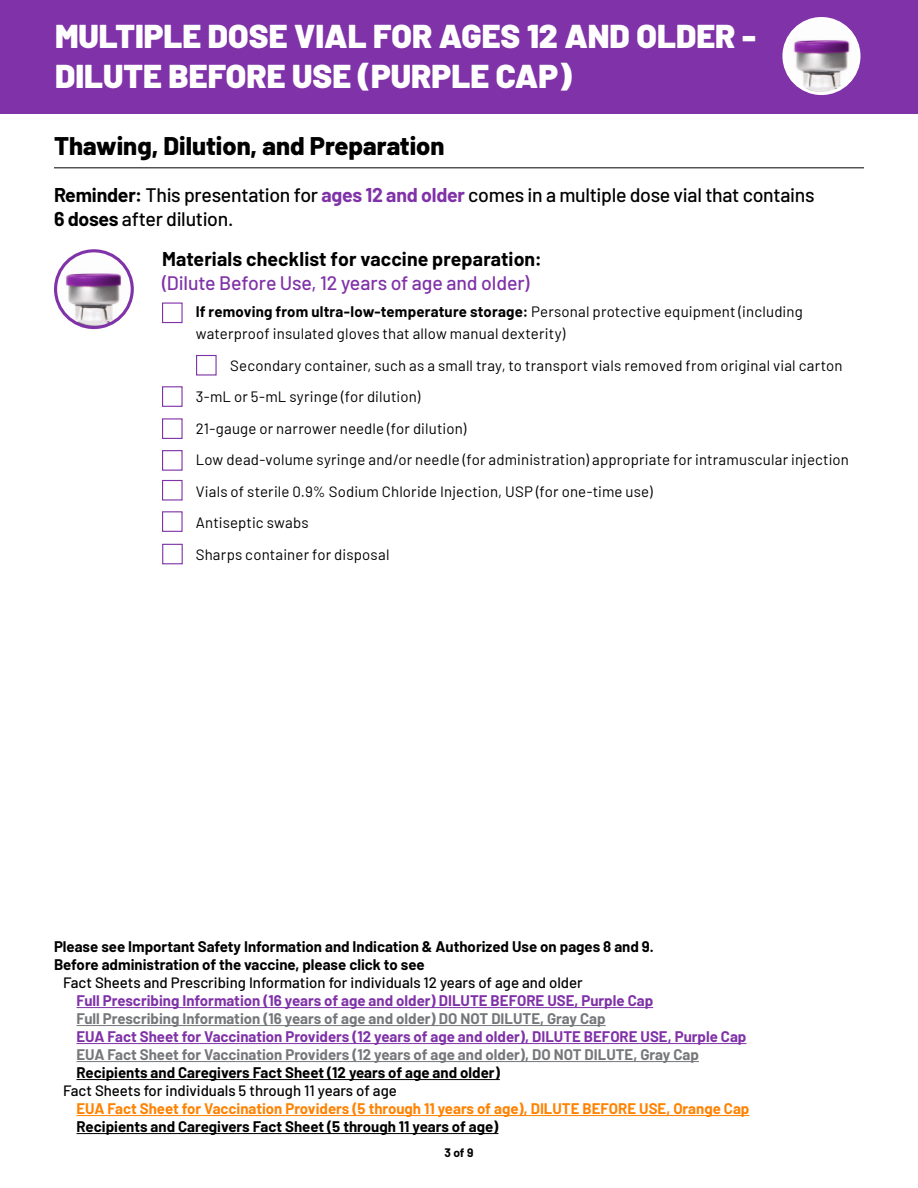
<style>
.page{position:relative;width:918px;height:1188px;background:#fff}
.page>*{position:absolute;margin:0;border:0;box-sizing:border-box;transform-origin:0 0}
.t1{font:900 33px/40.5px "Barlow";color:#fff}
.t2{font:800 25.5px "Barlow";color:#000}
.t3{font:500 19.5px/23.2px "Barlow";letter-spacing:-.015em;color:#000}
.t4{font:700 19.5px "Barlow";letter-spacing:.005em;color:#000}
.t5{font:500 19.5px "Barlow";letter-spacing:-.005em;color:#8032a8}
.t6{font:15px/31.5px "Barlow";letter-spacing:.01em;color:#000}
.t7{font:700 15px/18px "Barlow";color:#000}
.t8{font:700 15px "Barlow";color:#8032a8}
.t9{font:700 15px "Barlow";color:#76777a}
.t10{font:500 15px "Barlow";color:#000}
.t11{font:700 15px "Barlow";color:#ff8200}
.t12{font:700 12px "Barlow";color:#000}
.s1{font-weight:700}
.s2{font-weight:700;color:#8032a8}
</style>
<div class="page">
<hr style="left:76px;top:1007px;width:577px;height:1px;background:#8032a8">
<hr style="left:76px;top:1025px;width:530px;height:1px;background:#76777a">
<hr style="left:76px;top:1043px;width:670px;height:1px;background:#8032a8">
<hr style="left:76px;top:1061px;width:623px;height:1px;background:#76777a">
<hr style="left:76px;top:1079px;width:424px;height:1px;background:#000">
<hr style="left:76px;top:1115px;width:673px;height:1px;background:#ff8200">
<hr style="left:76px;top:1133px;width:422px;height:1px;background:#000">
<div style="left:0;top:0;width:918px;height:113px;background:#8032a8"></div>
<hr style="left:54px;top:167px;width:810px;height:1px;background:#000">
<img style="left:56px;top:251px;width:76px;height:77px;border-radius:38px">
<div style="left:54px;top:249px;width:80px;height:80px;border:3px solid #8032a8;border-radius:50%"></div>
<img style="left:784px;top:19px;width:75px;height:74px;border-radius:37px">
<div style="left:782px;top:17px;width:79px;height:78px;border:3px solid #fff;border-radius:50%"></div>
<div style="left:162px;top:303px;width:21px;height:20px;background:#fff;border:1px solid #8032a8"></div>
<div style="left:162px;top:418px;width:21px;height:21px;background:#fff;border:1px solid #8032a8"></div>
<div style="left:162px;top:386px;width:21px;height:21px;background:#fff;border:1px solid #8032a8"></div>
<div style="left:162px;top:450px;width:21px;height:21px;background:#fff;border:1px solid #8032a8"></div>
<div style="left:162px;top:480px;width:21px;height:21px;background:#fff;border:1px solid #8032a8"></div>
<div style="left:162px;top:544px;width:21px;height:20px;background:#fff;border:1px solid #8032a8"></div>
<div style="left:162px;top:511px;width:21px;height:21px;background:#fff;border:1px solid #8032a8"></div>
<div style="left:196px;top:355px;width:21px;height:21px;background:#fff;border:1px solid #8032a8"></div>
<h1 class="t1" style="left:55px;top:13px;width:702px">MULTIPLE DOSE VIAL FOR AGES 12 AND OLDER -<br>DILUTE BEFORE USE (PURPLE CAP)</h1>
<h2 class="t2" style="left:54px;top:127px;width:392px">Thawing, Dilution, and Preparation</h2>
<h3 class="t3" style="left:54px;top:182px;width:762px"><span class="s1">Reminder:</span> This presentation for <span class="s2">ages 12 and older</span> comes in a multiple dose vial that contains<br><span class="s1">6 doses</span> after dilution.</h3>
<h3 class="t4" style="left:162px;top:245px;width:381px">Materials checklist for vaccine preparation:</h3>
<h3 class="t5" style="left:162px;top:268px;width:369px">(Dilute Before Use, 12 years of age and older)</h3>
<p class="t6" style="left:196px;top:299px;width:609px;line-height:22.5px"><span class="s1">If removing from ultra-low-temperature storage:</span> Personal protective equipment (including waterproof insulated gloves that allow manual dexterity)</p>
<p class="t6" style="left:196px;top:348px;width:655px;text-indent:34px">Secondary container, such as a small tray, to transport vials removed from original vial carton 3-mL or 5-mL syringe (for dilution)<br>21-gauge or narrower needle (for dilution)<br>Low dead-volume syringe and/or needle (for administration) appropriate for intramuscular injection Vials of sterile 0.9% Sodium Chloride Injection, USP (for one-time use)<br>Antiseptic swabs<br>Sharps container for disposal</p>
<p class="t7" style="left:54px;top:937px;width:601px">Please see Important Safety Information and Indication &amp; Authorized Use on pages 8 and 9.<br>Before administration of the vaccine, please click to see</p>
<p class="t10" style="left:63px;top:972px;width:521px">Fact Sheets and Prescribing Information for individuals 12 years of age and older</p>
<p class="t8" style="left:76px;top:990px;width:578px">Full Prescribing Information (16 years of age and older) DILUTE BEFORE USE, Purple Cap</p>
<p class="t9" style="left:76px;top:1008px;width:531px">Full Prescribing Information (16 years of age and older) DO NOT DILUTE, Gray Cap</p>
<p class="t8" style="left:76px;top:1026px;width:671px">EUA Fact Sheet for Vaccination Providers (12 years of age and older), DILUTE BEFORE USE, Purple Cap</p>
<p class="t9" style="left:76px;top:1044px;width:624px">EUA Fact Sheet for Vaccination Providers (12 years of age and older), DO NOT DILUTE, Gray Cap</p>
<p class="t7" style="left:76px;top:1063px;width:425px">Recipients and Caregivers Fact Sheet (12 years of age and older)</p>
<p class="t10" style="left:63px;top:1080px;width:335px">Fact Sheets for individuals 5 through 11 years of age</p>
<p class="t11" style="left:76px;top:1098px;width:674px">EUA Fact Sheet for Vaccination Providers (5 through 11 years of age), DILUTE BEFORE USE, Orange Cap</p>
<p class="t7" style="left:76px;top:1117px;width:423px">Recipients and Caregivers Fact Sheet (5 through 11 years of age)</p>
<p class="t12" style="left:445px;top:1144px;width:30px">3 of 9</p>
</div>
